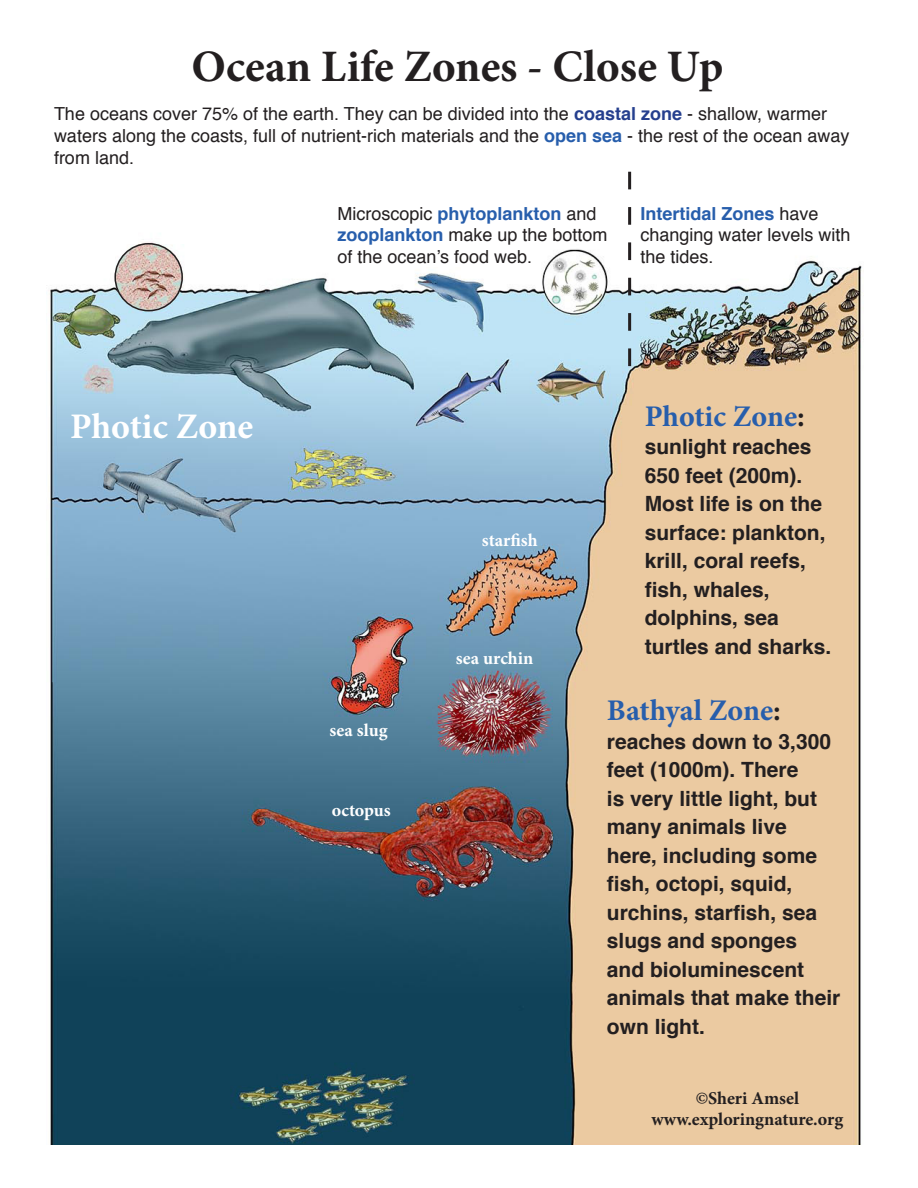
<style>
.page{position:relative;width:918px;height:1188px;background:#fff}
.page>*{position:absolute;margin:0;border:0;box-sizing:border-box;transform-origin:0 0}
.t1{font:700 45px "Minion Pro";color:#231f20}
.t2{font:700 36px "Minion Pro";letter-spacing:-.005em;color:#fff}
.t3{font:700 30px "Minion Pro";color:#275eac}
.t4{font:700 21px/28.5px "Helvetica";color:#231f20}
.t5{font:18px/21.6px "Helvetica";color:#231f20}
.t6{font:700 18px "Minion Pro";color:#231f20}
.t7{font:700 18px "Minion Pro";color:#fff}
.s1{font-weight:700;color:#253f8e}
.s2{font-weight:700;color:#275eac}
.s3{color:#231f20}
</style>
<div class="page">
<img style="left:50px;top:171px;width:813px;height:974px">
<div style="left:114px;top:243px;width:69px;height:68px;border:2px solid #231f20;border-radius:50%"></div>
<svg style="left:628px;top:172px;width:3px;height:194px"></svg>
<p class="t1" style="left:191px;top:35px;width:533px">Ocean Life Zones - Close Up</p>
<p class="t5" style="left:54px;top:104px;width:797px">The oceans cover 75% of the earth. They can be divided into the <span class="s1">coastal zone</span> - shallow, warmer waters along the coasts, full of nutrient-rich materials and the <span class="s2">open sea</span> - the rest of the ocean away from land.</p>
<p class="t2" style="left:70px;top:401px;width:184px">Photic Zone</p>
<p class="t5" style="left:338px;top:203px;width:272px">Microscopic <span class="s2">phytoplankton</span> and <span class="s2">zooplankton</span> make up the bottom of the ocean’s food web.</p>
<p class="t5" style="left:640px;top:203px;width:212px"><span class="s2">Intertidal Zones</span> have changing water levels with the tides.</p>
<p class="t7" style="left:330px;top:717px;width:59px">sea slug</p>
<p class="t7" style="left:332px;top:797px;width:61px">octopus</p>
<p class="t7" style="left:482px;top:527px;width:57px">starfish</p>
<p class="t7" style="left:456px;top:645px;width:79px">sea urchin</p>
<p class="t3" style="left:645px;top:395px;width:162px">Photic Zone<span class="s3">:</span></p>
<p class="t4" style="left:645px;top:433px;width:188px">sunlight reaches<br>650 feet (200m).<br>Most life is on the surface: plankton, krill, coral reefs, fish, whales, dolphins, sea turtles and sharks.</p>
<p class="t3" style="left:607px;top:689px;width:175px">Bathyal Zone<span class="s3">:</span></p>
<p class="t4" style="left:607px;top:727px;width:235px">reaches down to 3,300 feet (1000m). There<br>is very little light, but many animals live here, including some fish, octopi, squid, urchins, starfish, sea slugs and sponges<br>and bioluminescent animals that make their own light.</p>
<p class="t6" style="left:696px;top:1085px;width:105px">©Sheri Amsel</p>
<p class="t6" style="left:652px;top:1107px;width:193px">www.exploringnature.org</p>
</div>
